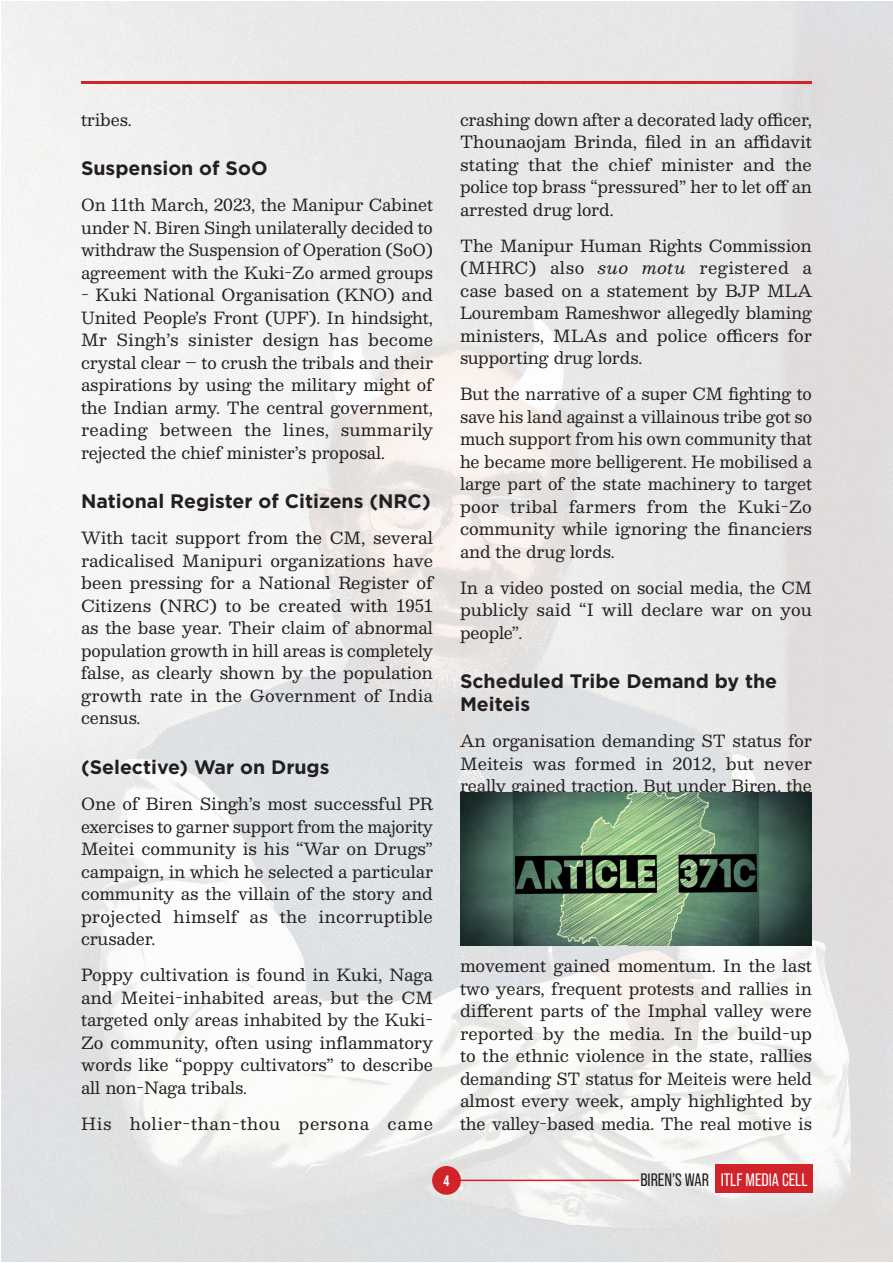
<style>
.page{position:relative;width:893px;height:1263px;background:#fff}
.page>*{position:absolute;margin:0;border:0;box-sizing:border-box;transform-origin:0 0}
.Heading{font:700 19.5px/22.5px "Gotham";color:#231f20}
.t1{font:18px "Bebas Neue Pro";color:#fff}
.Body_Left{font:16.5px/22.5px "Besley";color:#231f20;text-align:justify}
.Body_Left-2{font:16.5px "Besley";letter-spacing:.04em;color:#231f20}
.t2{font:700 15px "Bebas Neue Pro";color:#fff}
.s1{font-style:italic}
.s2{color:#231f20}
</style>
<div class="page">
<img style="left:1px;top:1px;width:892px;height:1260px">
<div style="left:432px;top:1166px;width:29px;height:29px;background:#d1232a;border-radius:50%"></div>
<hr style="left:452px;top:1179px;width:187px;height:2px;background:#d1232a">
<div style="left:715px;top:1164px;width:98px;height:29px;background:#d1232a"></div>
<hr style="left:81px;top:81px;width:731px;height:3px;background:#d1232a">
<img style="left:460px;top:792px;width:352px;height:153px">
<p class="Body_Left" style="left:81px;top:108px;width:52px">tribes.</p>
<p class="Heading" style="left:81px;top:157px;width:188px">Suspension of SoO</p>
<p class="Body_Left" style="left:81px;top:194px;width:354px">On 11th March, 2023, the Manipur Cabinet under N. Biren Singh unilaterally decided to withdraw the Suspension of Operation (SoO) agreement with the Kuki-Zo armed groups</p>
<p class="Body_Left" style="left:81px;top:284px;width:353px">- Kuki National Organisation (KNO) and United People’s Front (UPF). In hindsight, Mr Singh’s sinister design has become crystal clear – to crush the tribals and their aspirations by using the military might of the Indian army. The central government, reading between the lines, summarily rejected the chief minister’s proposal.</p>
<p class="Heading" style="left:81px;top:490px;width:351px">National Register of Citizens (NRC)</p>
<p class="Body_Left" style="left:81px;top:527px;width:354px">With tacit support from the CM, several radicalised Manipuri organizations have been pressing for a National Register of Citizens (NRC) to be created with 1951 as the base year. Their claim of abnormal population growth in hill areas is completely false, as clearly shown by the population growth rate in the Government of India census.</p>
<p class="Heading" style="left:81px;top:756px;width:250px">(Selective) War on Drugs</p>
<p class="Body_Left" style="left:81px;top:792px;width:353px">One of Biren Singh’s most successful PR exercises to garner support from the majority Meitei community is his “War on Drugs” campaign, in which he selected a particular community as the villain of the story and projected himself as the incorruptible crusader.</p>
<p class="Body_Left" style="left:81px;top:963px;width:354px">Poppy cultivation is found in Kuki, Naga and Meitei-inhabited areas, but the CM targeted only areas inhabited by the Kuki-Zo community, often using inflammatory words like “poppy cultivators” to describe all non-Naga tribals.</p>
<p class="Body_Left-2" style="left:81px;top:1112px;width:353px">His holier-than-thou persona came</p>
<p class="Body_Left" style="left:460px;top:108px;width:353px">crashing down after a decorated lady officer, Thounaojam Brinda, filed in an affidavit stating that the chief minister and the police top brass “pressured” her to let off an arrested drug lord.</p>
<p class="Body_Left" style="left:460px;top:234px;width:354px">The Manipur Human Rights Commission (MHRC) also <span class="s1">suo motu</span> registered a case based on a statement by BJP MLA Lourembam Rameshwor allegedly blaming ministers, MLAs and police officers for supporting drug lords.</p>
<p class="Body_Left" style="left:460px;top:383px;width:354px">But the narrative of a super CM fighting to save his land against a villainous tribe got so much support from his own community that he became more belligerent. He mobilised a large part of the state machinery to target poor tribal farmers from the Kuki-Zo community while ignoring the financiers and the drug lords.</p>
<p class="Body_Left" style="left:460px;top:576px;width:353px">In a video posted on social media, the CM publicly said “I will declare war on you people”.</p>
<p class="Heading" style="left:460px;top:670px;width:319px">Scheduled Tribe Demand by the<br>Meiteis</p>
<p class="Body_Left" style="left:460px;top:729px;width:353px">An organisation demanding ST status for Meiteis was formed in 2012, but never really gained traction. But under Biren, the</p>
<p class="Body_Left" style="left:460px;top:954px;width:353px">movement gained momentum. In the last two years, frequent protests and rallies in different parts of the Imphal valley were reported by the media. In the build-up to the ethnic violence in the state, rallies demanding ST status for Meiteis were held almost every week, amply highlighted by the valley-based media. The real motive is</p>
<p class="t2" style="left:443px;top:1172px;width:7px">4</p>
<p class="t1" style="left:640px;top:1170px;width:169px"><span class="s2">BIREN’S WAR</span> ITLF MEDIA CELL</p>
</div>
